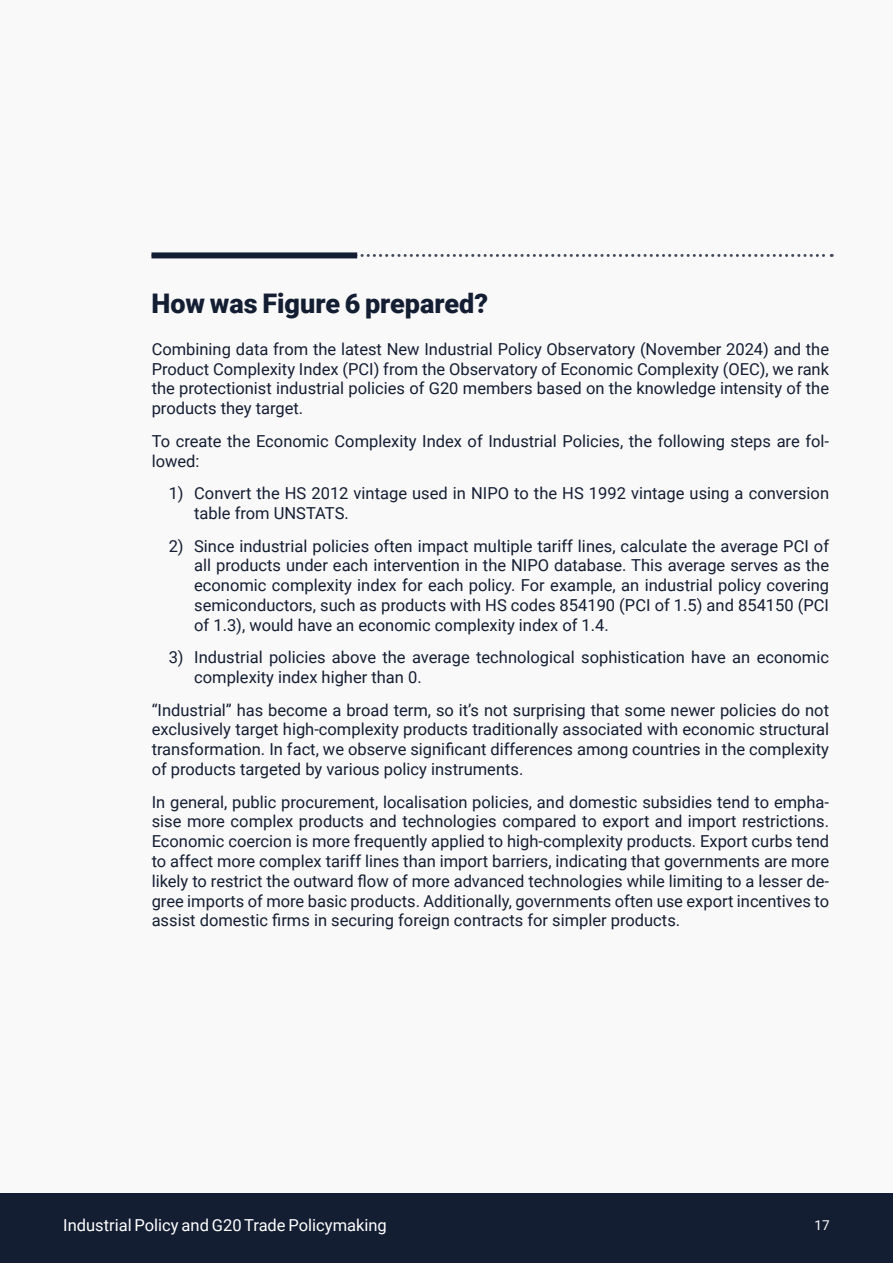
<style>
.page{position:relative;width:893px;height:1263px;background:#f9f9f9}
.page>*{position:absolute;margin:0;border:0;box-sizing:border-box;transform-origin:0 0}
.t1{font:900 27px "Roboto";color:#141e33}
.t2{font:16.5px/19.8px "Roboto";color:#141e33;text-align:justify}
.t3{font:16.5px "Roboto";color:#fff}
.t4{font:13.5px "Roboto";color:#fff}
</style>
<div class="page">
<div style="left:0;top:1193px;width:893px;height:70px;background:#141e33"></div>
<svg style="left:357px;top:254px;width:475px;height:3px"></svg>
<div style="left:151px;top:252px;width:206px;height:6px;background:#141e33"></div>
<h1 class="t1" style="left:151px;top:284px;width:338px">How was Figure 6 prepared?</h1>
<p class="t2" style="left:152px;top:338px;width:679px">Combining data from the latest New Industrial Policy Observatory (November 2024) and the Product Complexity Index (PCI) from the Observatory of Economic Complexity (OEC), we rank the protectionist industrial policies of G20 members based on the knowledge intensity of the products they target.</p>
<p class="t2" style="left:152px;top:430px;width:679px">To create the Economic Complexity Index of Industrial Policies, the following steps are fol&shy;lowed:</p>
<p class="t2" style="left:194px;top:483px;width:636px;text-indent:-26px">1) Convert the HS 2012 vintage used in NIPO to the HS 1992 vintage using a conversion table from UNSTATS.</p>
<p class="t2" style="left:194px;top:535px;width:636px;text-indent:-26px">2) Since industrial policies often impact multiple tariff lines, calculate the average PCI of all products under each intervention in the NIPO database. This average serves as the economic complexity index for each policy. For example, an industrial policy covering semiconductors, such as products with HS codes 854190 (PCI of 1.5) and 854150 (PCI of 1.3), would have an economic complexity index of 1.4.</p>
<p class="t2" style="left:194px;top:647px;width:636px;text-indent:-26px">3) Industrial policies above the average technological sophistication have an economic complexity index higher than 0.</p>
<p class="t2" style="left:152px;top:699px;width:679px">“Industrial” has become a broad term, so it’s not surprising that some newer policies do not exclusively target high-complexity products traditionally associated with economic structural transformation. In fact, we observe significant differences among countries in the complexity of products targeted by various policy instruments.</p>
<p class="t2" style="left:152px;top:791px;width:679px">In general, public procurement, localisation policies, and domestic subsidies tend to empha&shy;sise more complex products and technologies compared to export and import restrictions.<br>Economic coercion is more frequently applied to high-complexity products. Export curbs tend to affect more complex tariff lines than import barriers, indicating that governments are more likely to restrict the outward flow of more advanced technologies while limiting to a lesser de&shy;gree imports of more basic products. Additionally, governments often use export incentives to assist domestic firms in securing foreign contracts for simpler products.</p>
<p class="t3" style="left:63px;top:1213px;width:325px">Industrial Policy and G20 Trade Policymaking</p>
<p class="t4" style="left:815px;top:1216px;width:17px">17</p>
</div>
